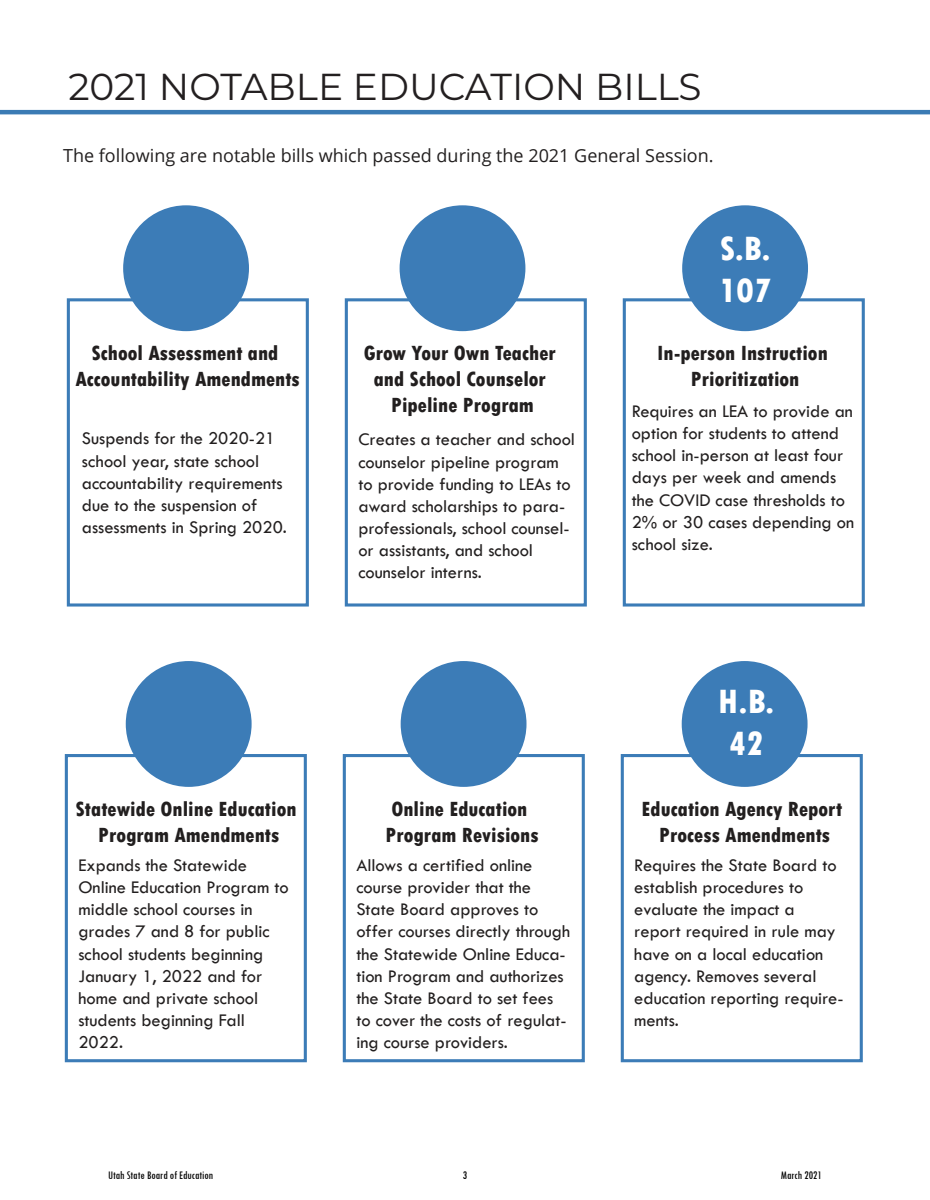
<style>
.page{position:relative;width:930px;height:1200px;background:#fff}
.page>*{position:absolute;margin:0;border:0;box-sizing:border-box;transform-origin:0 0}
.t1{font:37.5px "Montserrat";color:#231f20}
.t2{font:800 condensed 35.4px/42.5px "Tw Cen";color:#fff}
.t3{font:800 condensed 21.6px/25.8px "Tw Cen";color:#221f1f;text-align:center}
.t4{font:18.45px/22.2px "Tw Cen";color:#221f1f}
.t5{font:18px "Open Sans";color:#221f1f}
.t6{font:12px "Tw Cen MT Condensed";color:#000}
</style>
<div class="page">
<div style="left:65px;top:754px;width:242px;height:308px;border:3px solid #3c7cb7"></div>
<div style="left:343px;top:754px;width:242px;height:308px;border:3px solid #3c7cb7"></div>
<div style="left:621px;top:754px;width:242px;height:308px;border:3px solid #3c7cb7"></div>
<div style="left:67px;top:298px;width:242px;height:309px;border:3px solid #3c7cb7"></div>
<div style="left:345px;top:298px;width:242px;height:309px;border:3px solid #3c7cb7"></div>
<div style="left:623px;top:298px;width:242px;height:309px;border:3px solid #3c7cb7"></div>
<hr style="left:0;top:110px;width:930px;height:4px;background:#3b7bb4">
<div style="left:682px;top:205px;width:126px;height:126px;background:#3c7cb7;border-radius:50%"></div>
<div style="left:400px;top:205px;width:125px;height:126px;background:#3c7cb7;border-radius:50%"></div>
<div style="left:123px;top:205px;width:126px;height:126px;background:#3c7cb7;border-radius:50%"></div>
<div style="left:682px;top:661px;width:126px;height:126px;background:#3c7cb7;border-radius:50%"></div>
<div style="left:401px;top:661px;width:126px;height:126px;background:#3c7cb7;border-radius:50%"></div>
<div style="left:126px;top:661px;width:126px;height:126px;background:#3c7cb7;border-radius:50%"></div>
<h1 class="t1" style="left:68px;top:61px;width:635px">2021 NOTABLE EDUCATION BILLS</h1>
<p class="t5" style="left:63px;top:143px;width:652px">The following are notable bills which passed during the 2021 General Session.</p>
<p class="t2" style="left:719px;top:227px;width:54px">S.B.<br>107</p>
<p class="t3" style="left:75px;top:340px;width:226px">School Assessment and<br>Accountability Amendments</p>
<p class="t4" style="left:82px;top:427px;width:207px">Suspends for the 2020-21 school year, state school accountability requirements due to the suspension of assessments in Spring 2020.</p>
<p class="t3" style="left:364px;top:340px;width:194px">Grow Your Own Teacher and School Counselor<br>Pipeline Program</p>
<p class="t4" style="left:358px;top:428px;width:218px">Creates a teacher and school counselor pipeline program to provide funding to LEAs to award scholarships to para&shy;professionals, school counsel&shy;or assistants, and school counselor interns.</p>
<p class="t3" style="left:657px;top:340px;width:172px">In-person Instruction<br>Prioritization</p>
<p class="t4" style="left:632px;top:400px;width:224px">Requires an LEA to provide an option for students to attend school in-person at least four days per week and amends the COVID case thresholds to<br>2% or 30 cases depending on school size.</p>
<p class="t2" style="left:718px;top:680px;width:58px;text-align:center">H.B.<br>42</p>
<p class="t3" style="left:76px;top:796px;width:223px">Statewide Online Education<br>Program Amendments</p>
<p class="t4" style="left:78px;top:854px;width:212px">Expands the Statewide<br>Online Education Program to middle school courses in grades 7 and 8 for public school students beginning<br>January 1, 2022 and for home and private school students beginning Fall<br>2022.</p>
<p class="t3" style="left:385px;top:796px;width:155px;text-align:left">Online Education<br>Program Revisions</p>
<p class="t4" style="left:356px;top:854px;width:215px">Allows a certified online course provider that the<br>State Board approves to offer courses directly through the Statewide Online Educa&shy;tion Program and authorizes the State Board to set fees to cover the costs of regulat&shy;ing course providers.</p>
<p class="t3" style="left:642px;top:796px;width:202px">Education Agency Report<br>Process Amendments</p>
<p class="t4" style="left:634px;top:854px;width:211px">Requires the State Board to establish procedures to evaluate the impact a report required in rule may have on a local education agency. Removes several education reporting require&shy;ments.</p>
<p class="t6" style="left:108px;top:1168px;width:107px">Utah State Board of Education</p>
<p class="t6" style="left:463px;top:1168px;width:6px">3</p>
<p class="t6" style="left:781px;top:1168px;width:43px">March 2021</p>
</div>
